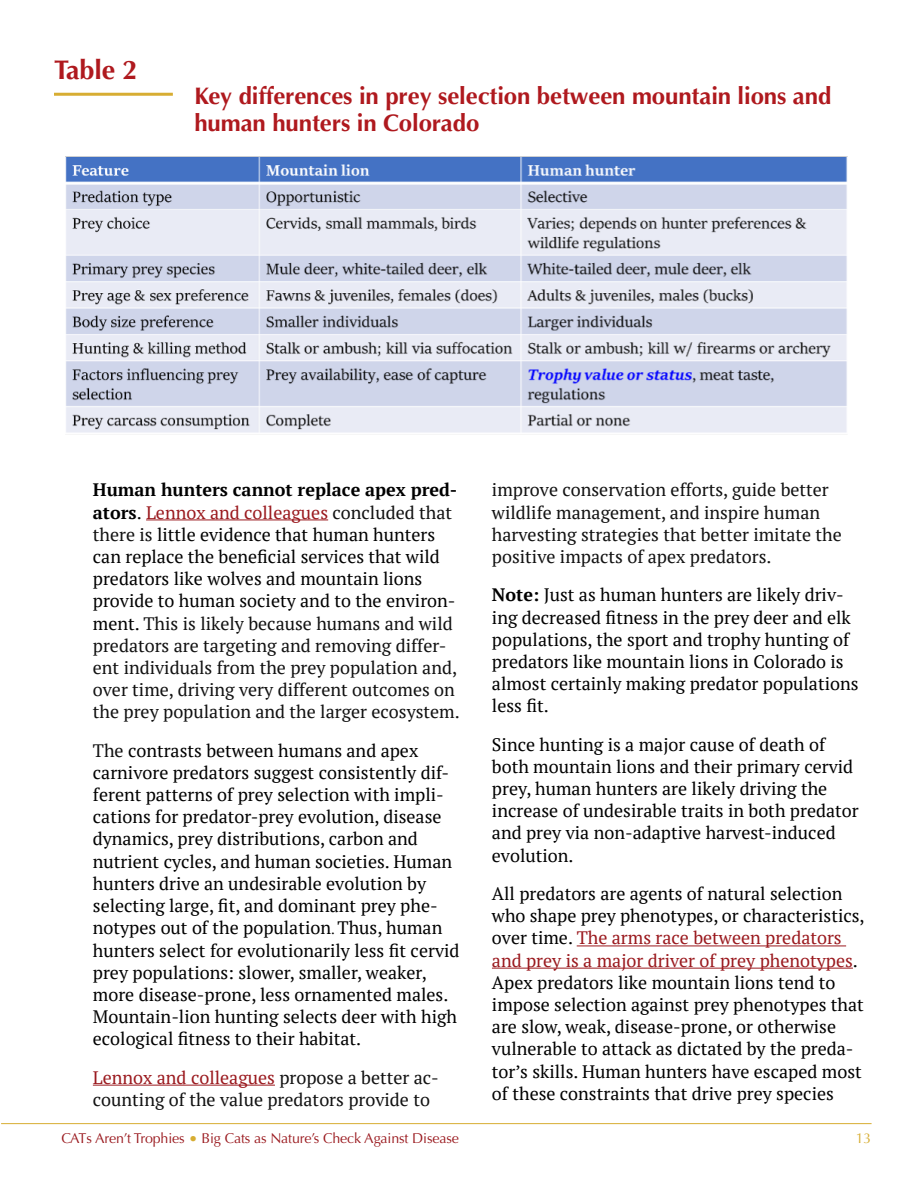
<style>
.page{position:relative;width:918px;height:1188px;background:#fff}
.page>*{position:absolute;margin:0;border:0;box-sizing:border-box;transform-origin:0 0}
.t1{font:700 27px "Optima";letter-spacing:-.005em;color:#af191e}
.t2{font:700 24px/27px "Optima";letter-spacing:-.005em;color:#af191e}
.t3{font:18px/22.2px "PT Serif";color:#000}
.t4{font:18px/22.2px "PT Serif";color:#111}
.t5{font:14.25px "Optima";letter-spacing:-.01em;color:#9a191e}
.t6{font:14.25px "Optima";color:#d7ad32}
.s1{font-weight:700;color:#000}
.s2{color:#000}
.s3{color:#9a191e}
.s4{color:#111}
.s5{font-size:13.5px}
.s6{font-weight:700}
.s7{font-size:15.75px;color:#d7ad32}
</style>
<div class="page">
<hr style="left:1px;top:1123px;width:871px;height:1px;background:#d7ad32">
<hr style="left:146px;top:519px;width:182px;height:1px;background:#9a191e">
<hr style="left:93px;top:1085px;width:182px;height:1px;background:#9a191e">
<hr style="left:577px;top:945px;width:269px;height:1px;background:#9a191e">
<hr style="left:492px;top:968px;width:361px;height:1px;background:#9a191e">
<hr style="left:54px;top:93px;width:119px;height:3px;background:#d7ad32">
<img style="left:66px;top:156px;width:782px;height:277px">
<h1 class="t1" style="left:54px;top:54px;width:85px">Table 2</h1>
<h2 class="t2" style="left:194px;top:83px;width:639px">Key differences in prey selection between mountain lions and human hunters in Colorado</h2>
<p class="t4" style="left:93px;top:479px;width:368px"><span class="s1">Human hunters cannot replace apex pred&shy;ators</span><span class="s2">.</span> <span class="s3">Lennox and colleagues</span> concluded that there is <span class="s2">little evidence that human hunters can replace the beneficial services that wild predators like wolves and mountain lions provide to human society and to the environ&shy;ment.</span> This is likely because humans and wild predators are targeting and removing differ&shy;ent individuals from the prey population and, over time, driving very different outcomes on the prey population and the larger ecosystem.</p>
<p class="t3" style="left:93px;top:739px;width:368px"><span class="s4">The</span> contrasts between humans and apex carnivore predators suggest consistently dif&shy;ferent patterns of prey selection with impli&shy;cations for predator-prey evolution, disease dynamics, prey distributions, carbon and nutrient cycles, and human societies. Human hunters drive an undesirable evolution by selecting large, fit, and dominant prey phe&shy;notypes out of the population<span class="s5">.</span> Thus, human hunters select for evolutionarily less fit cervid prey populations: slower, smaller, weaker, more disease-prone, less ornamented males.<br>Mountain-lion hunting selects deer with high ecological fitness to their habitat.</p>
<p class="t4" style="left:93px;top:1066px;width:348px"><span class="s3">Lennox and colleagues</span> propose a better ac&shy;counting of the value predators provide to</p>
<p class="t4" style="left:492px;top:479px;width:351px">improve conservation efforts, guide better wildlife management, and inspire human harvesting strategies that better imitate the positive impacts of apex predators.</p>
<p class="t3" style="left:492px;top:584px;width:368px"><span class="s6">Note:</span> Just as human hunters are likely driv&shy;ing decreased fitness in the prey deer and elk populations, the sport and trophy hunting of predators like mountain lions in Colorado is almost certainly making predator populations less fit.</p>
<p class="t3" style="left:492px;top:733px;width:368px">Since hunting is a major cause of death of both mountain lions and their primary cervid prey, human hunters are likely driving the increase of undesirable traits in both predator and prey via non-adaptive harvest-induced evolution.</p>
<p class="t3" style="left:492px;top:882px;width:374px">All predators are agents of natural selection who shape prey phenotypes, or characteristics, over time. <span class="s3">The arms race between predators and prey is a major driver of prey phenotypes</span>.<br>Apex predators like mountain lions tend to impose selection against prey phenotypes that are slow, weak, disease-prone, or otherwise vulnerable to attack as dictated by the preda&shy;tor’s skills. Human hunters have escaped most of these constraints that drive prey species</p>
<p class="t5" style="left:62px;top:1130px;width:399px">CATs Aren’t Trophies <span class="s7">•</span> Big Cats as Nature’s Check Against Disease</p>
<p class="t6" style="left:856px;top:1130px;width:17px">13</p>
</div>
